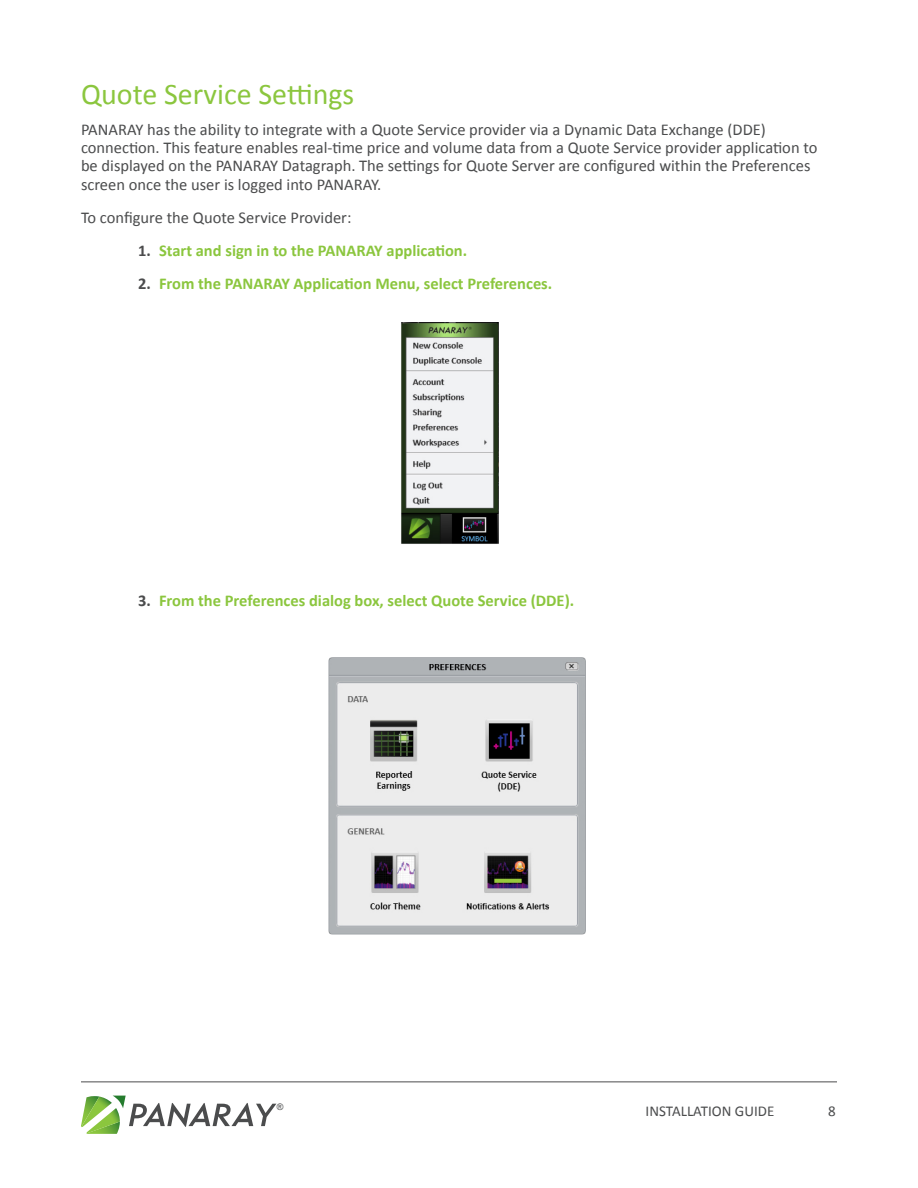
<style>
.page{position:relative;width:918px;height:1188px;background:#fff}
.page>*{position:absolute;margin:0;border:0;box-sizing:border-box;transform-origin:0 0}
.heading_2{font:30px "Calibri";color:#8bc63e}
.t1{font:16.5px/18.1px "Calibri";color:#4b4c4d}
.t2{font:700 16.5px "Calibri";color:#8bc63e}
.t3{font:15px "Calibri";color:#4b4c4d}
.t4{font:9px "Arial";color:#4b4c4d}
.s1{color:#4b4c4d}
</style>
<div class="page">
<hr style="left:81px;top:1082px;width:756px;height:1px;background:#4b4c4d">
<img style="left:401px;top:322px;width:98px;height:222px">
<img style="left:328px;top:657px;width:258px;height:278px">
<svg style="left:81px;top:1096px;width:195px;height:38px"></svg>
<p class="heading_2" style="left:81px;top:75px;width:275px">Quote Service Settings</p>
<p class="t1" style="left:81px;top:121px;width:738px">PANARAY has the ability to integrate with a Quote Service provider via a Dynamic Data Exchange (DDE) connection. This feature enables real-time price and volume data from a Quote Service provider application to be displayed on the PANARAY Datagraph. The settings for Quote Server are configured within the Preferences screen once the user is logged into PANARAY.</p>
<p class="t1" style="left:81px;top:208px;width:272px">To configure the Quote Service Provider:</p>
<p class="t2" style="left:138px;top:240px;width:331px"><span class="s1">1.</span> Start and sign in to the PANARAY application.</p>
<p class="t2" style="left:138px;top:273px;width:416px"><span class="s1">2.</span> From the PANARAY Application Menu, select Preferences.</p>
<p class="t2" style="left:138px;top:590px;width:438px"><span class="s1">3.</span> From the Preferences dialog box, select Quote Service (DDE).</p>
<p class="t4" style="left:277px;top:1101px;width:8px">®</p>
<p class="t3" style="left:646px;top:1102px;width:130px">INSTALLATION GUIDE</p>
<p class="t3" style="left:828px;top:1102px;width:9px">8</p>
</div>
